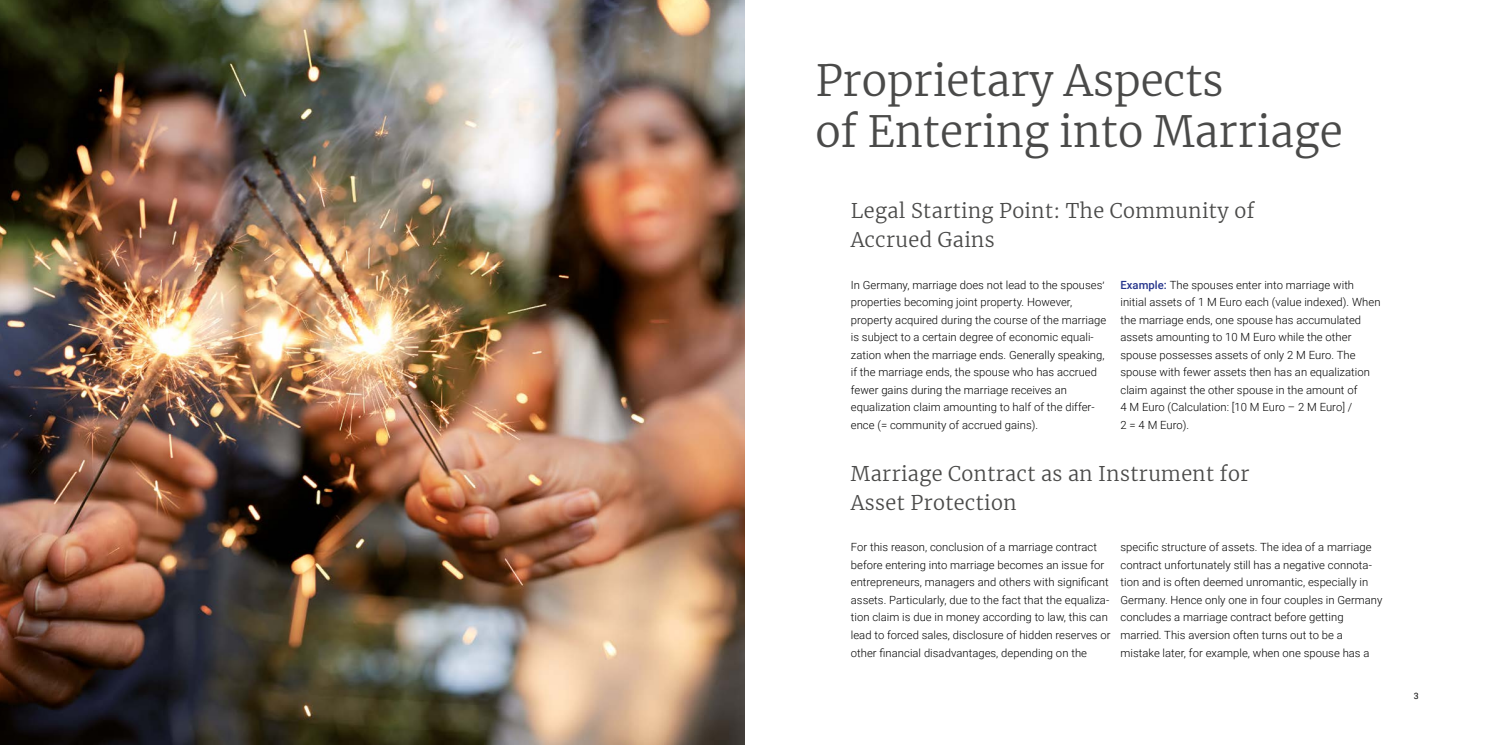
<style>
.page{position:relative;width:1489px;height:745px;background:#fff}
.page>*{position:absolute;margin:0;border:0;box-sizing:border-box;transform-origin:0 0}
.t1{font:300 42.5px/51px "Merriweather";color:#4a4a49}
.t2{font:300 20px/28.8px "Merriweather";letter-spacing:.02em;color:#4a4a49}
.t3{font:300 11.25px/17.5px "Roboto";letter-spacing:.005em;color:#000}
.t4{font:8.75px "Roboto";color:#000}
.s1{font-weight:500;color:#26358c}
</style>
<div class="page">
<img style="left:0;top:0;width:744px;height:744px">
<h1 class="t1" style="left:815px;top:54px;width:528px">Proprietary Aspects<br>of Entering into Marriage</h1>
<h2 class="t2" style="left:850px;top:196px;width:405px">Legal Starting Point: The Community of<br>Accrued Gains</h2>
<p class="t3" style="left:850px;top:275px;width:257px">In Germany, marriage does not lead to the spouses’ properties becoming joint property. However, property acquired during the course of the marriage is subject to a certain degree of economic equali&shy;zation when the marriage ends. Generally speaking, if the marriage ends, the spouse who has accrued fewer gains during the marriage receives an equalization claim amounting to half of the differ&shy;ence (= community of accrued gains).</p>
<p class="t3" style="left:1120px;top:275px;width:261px"><span class="s1">Example:</span> The spouses enter into marriage with initial assets of 1 M Euro each (value indexed). When the marriage ends, one spouse has accumulated assets amounting to 10 M Euro while the other spouse possesses assets of only 2 M Euro. The spouse with fewer assets then has an equalization claim against the other spouse in the amount of<br>4 M Euro (Calculation: [10 M Euro – 2 M Euro] /<br>2 = 4 M Euro).</p>
<h2 class="t2" style="left:850px;top:458px;width:400px">Marriage Contract as an Instrument for<br>Asset Protection</h2>
<p class="t3" style="left:850px;top:538px;width:261px">For this reason, conclusion of a marriage contract before entering into marriage becomes an issue for entrepreneurs, managers and others with significant assets. Particularly, due to the fact that the equaliza&shy;tion claim is due in money according to law, this can lead to forced sales, disclosure of hidden reserves or other financial disadvantages, depending on the</p>
<p class="t3" style="left:1120px;top:538px;width:263px">specific structure of assets. The idea of a marriage contract unfortunately still has a negative connota&shy;tion and is often deemed unromantic, especially in Germany. Hence only one in four couples in Germany concludes a marriage contract before getting married. This aversion often turns out to be a mistake later, for example, when one spouse has a</p>
<p class="t4" style="left:1413px;top:689px;width:6px">3</p>
</div>
